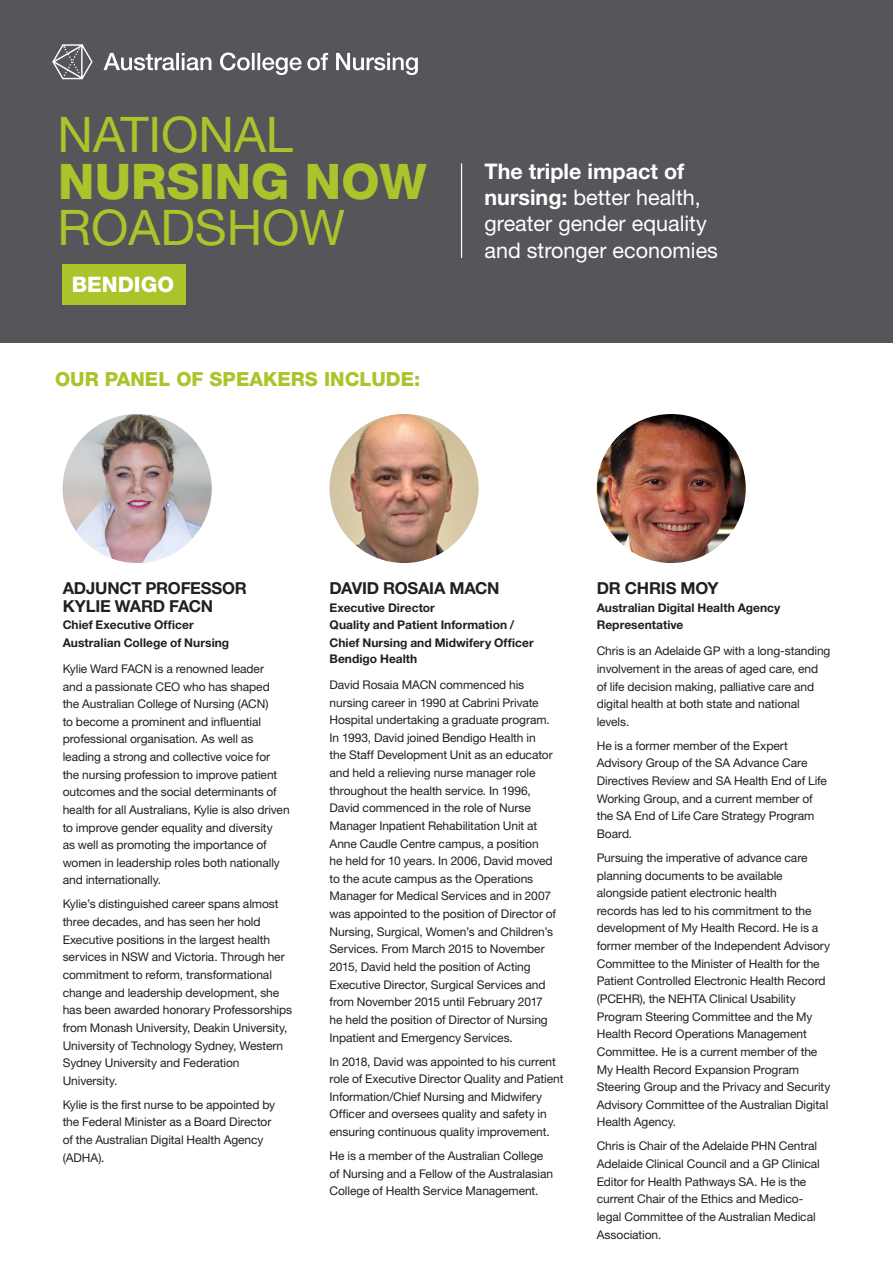
<style>
.page{position:relative;width:893px;height:1263px;background:#fff}
.page>*{position:absolute;margin:0;border:0;box-sizing:border-box;transform-origin:0 0}
.t1{font:49.2px/46.2px "Helvetica Neue LT Std";color:#acc32b}
.t2{font:21.6px/26.4px "Helvetica Neue LT Std";color:#fff}
.t3{font:800 21.45px "Helvetica Neue LT Std";color:#fff}
.t4{font:800 19.5px "Helvetica Neue LT Std";color:#acc32b}
.Body{font:700 16.5px/17.7px "Helvetica Neue LT Std";letter-spacing:-.015em;color:#231f20}
.Body-2{font:12px/17.7px "Helvetica Neue LT Std";letter-spacing:-.005em;color:#231f20}
.Body-3{font:700 12px/17.7px "Helvetica Neue LT Std";letter-spacing:.005em;color:#231f20}
.s1{font-weight:800}
.s2{font-weight:700}
</style>
<div class="page">
<img style="left:597px;top:414px;width:149px;height:149px;border-radius:74px">
<img style="left:63px;top:414px;width:149px;height:149px;border-radius:74px">
<img style="left:330px;top:414px;width:149px;height:149px;border-radius:74px">
<div style="left:0;top:0;width:893px;height:343px;background:#56565a"></div>
<svg style="left:52px;top:44px;width:41px;height:36px"></svg>
<svg style="left:104px;top:52px;width:314px;height:23px"></svg>
<hr style="left:461px;top:163px;width:1px;height:95px;background:#fff">
<div style="left:62px;top:264px;width:124px;height:40px;background:#acc32b"></div>
<p class="t1" style="left:57px;top:111px;width:371px">NATIONAL<br><span class="s1">NURSING NOW<br></span>ROADSHOW</p>
<p class="t3" style="left:72px;top:271px;width:104px">BENDIGO</p>
<p class="t4" style="left:55px;top:368px;width:367px">OUR PANEL OF SPEAKERS INCLUDE:</p>
<p class="t2" style="left:484px;top:158px;width:235px"><span class="s2">The triple impact of nursing:</span> better health, greater gender equality and stronger economies</p>
<p class="Body" style="left:63px;top:579px;width:186px">ADJUNCT PROFESSOR<br>KYLIE WARD FACN</p>
<p class="Body-3" style="left:63px;top:616px;width:168px">Chief Executive Officer<br>Australian College of Nursing</p>
<p class="Body-2" style="left:63px;top:660px;width:229px">Kylie Ward FACN is a renowned leader<br>and a passionate CEO who has shaped<br>the Australian College of Nursing (ACN)<br>to become a prominent and influential professional organisation. As well as leading a strong and collective voice for the nursing profession to improve patient outcomes and the social determinants of health for all Australians, Kylie is also driven to improve gender equality and diversity<br>as well as promoting the importance of women in leadership roles both nationally and internationally.</p>
<p class="Body-2" style="left:63px;top:895px;width:231px">Kylie’s distinguished career spans almost three decades, and has seen her hold Executive positions in the largest health services in NSW and Victoria. Through her commitment to reform, transformational change and leadership development, she has been awarded honorary Professorships from Monash University, Deakin University, University of Technology Sydney, Western Sydney University and Federation University.</p>
<p class="Body-2" style="left:63px;top:1095px;width:214px">Kylie is the first nurse to be appointed by the Federal Minister as a Board Director of the Australian Digital Health Agency (ADHA).</p>
<p class="Body" style="left:330px;top:579px;width:171px">DAVID ROSAIA MACN</p>
<p class="Body-3" style="left:330px;top:598px;width:206px">Executive Director<br>Quality and Patient Information /<br>Chief Nursing and Midwifery Officer</p>
<p class="Body-3" style="left:330px;top:649px;width:89px">Bendigo Health</p>
<p class="Body-2" style="left:330px;top:676px;width:228px">David Rosaia MACN commenced his nursing career in 1990 at Cabrini Private Hospital undertaking a graduate program.<br>In 1993, David joined Bendigo Health in<br>the Staff Development Unit as an educator and held a relieving nurse manager role throughout the health service. In 1996, David commenced in the role of Nurse Manager Inpatient Rehabilitation Unit at Anne Caudle Centre campus, a position<br>he held for 10 years. In 2006, David moved to the acute campus as the Operations Manager for Medical Services and in 2007 was appointed to the position of Director of Nursing, Surgical, Women’s and Children’s Services. From March 2015 to November 2015, David held the position of Acting Executive Director, Surgical Services and from November 2015 until February 2017 he held the position of Director of Nursing Inpatient and Emergency Services.</p>
<p class="Body-2" style="left:330px;top:1052px;width:235px">In 2018, David was appointed to his current role of Executive Director Quality and Patient Information/Chief Nursing and Midwifery Officer and oversees quality and safety in ensuring continuous quality improvement.</p>
<p class="Body-2" style="left:330px;top:1147px;width:225px">He is a member of the Australian College of Nursing and a Fellow of the Australasian<br>College of Health Service Management.</p>
<p class="Body" style="left:597px;top:579px;width:123px">DR CHRIS MOY</p>
<p class="Body-3" style="left:597px;top:598px;width:185px">Australian Digital Health Agency<br>Representative</p>
<p class="Body-2" style="left:597px;top:642px;width:235px">Chris is an Adelaide GP with a long-standing involvement in the areas of aged care, end of life decision making, palliative care and digital health at both state and national levels.</p>
<p class="Body-2" style="left:597px;top:736px;width:232px">He is a former member of the Expert<br>Advisory Group of the SA Advance Care<br>Directives Review and SA Health End of Life<br>Working Group, and a current member of the SA End of Life Care Strategy Program<br>Board.</p>
<p class="Body-2" style="left:597px;top:849px;width:235px">Pursuing the imperative of advance care planning documents to be available alongside patient electronic health<br>records has led to his commitment to the development of My Health Record. He is a former member of the Independent Advisory Committee to the Minister of Health for the Patient Controlled Electronic Health Record (PCEHR), the NEHTA Clinical Usability Program Steering Committee and the My Health Record Operations Management Committee. He is a current member of the My Health Record Expansion Program Steering Group and the Privacy and Security Advisory Committee of the Australian Digital Health Agency.</p>
<p class="Body-2" style="left:597px;top:1137px;width:225px">Chris is Chair of the Adelaide PHN Central Adelaide Clinical Council and a GP Clinical Editor for Health Pathways SA. He is the current Chair of the Ethics and Medico&shy;legal Committee of the Australian Medical Association.</p>
</div>
